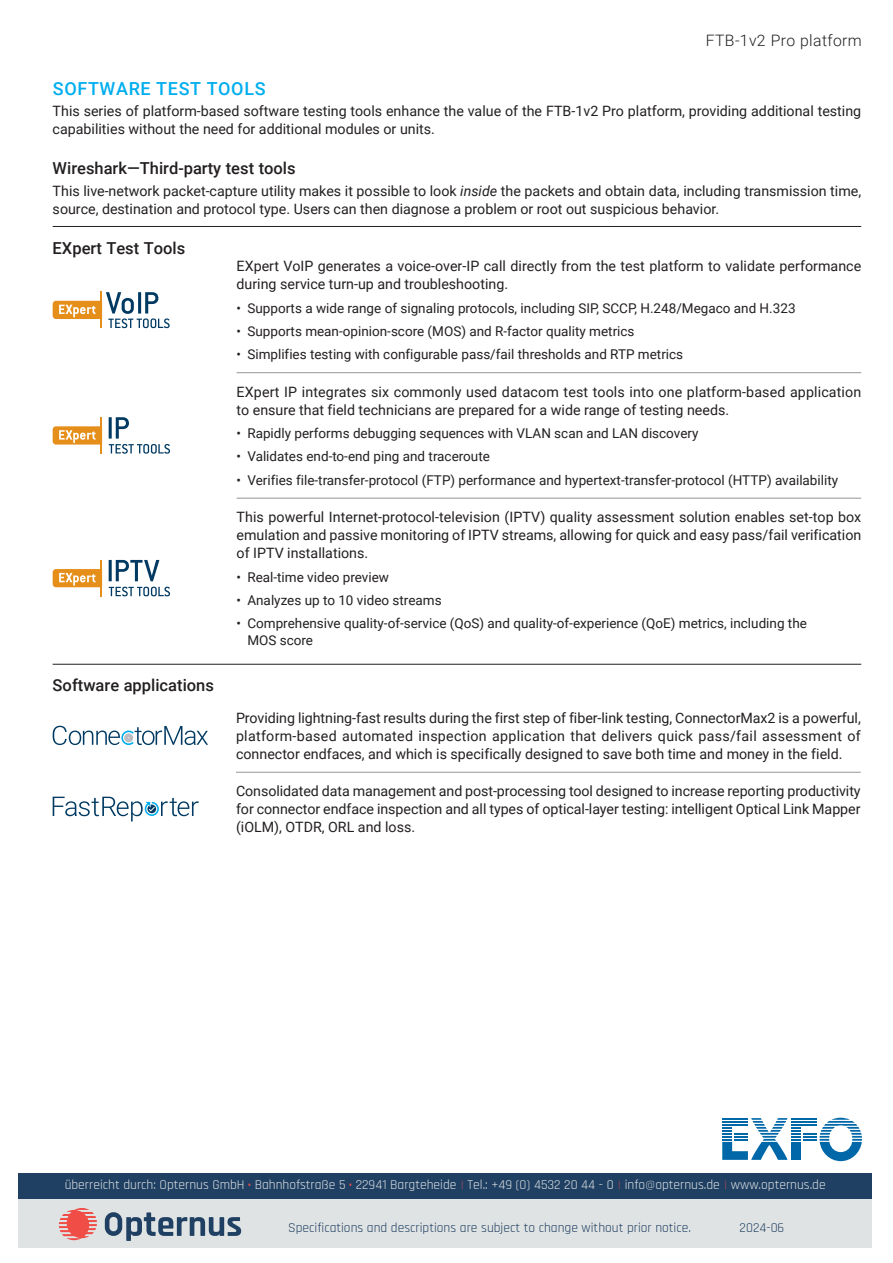
<style>
.page{position:relative;width:893px;height:1263px;background:#fff}
.page>*{position:absolute;margin:0;border:0;box-sizing:border-box;transform-origin:0 0}
.t1{font:500 18px "Roboto";letter-spacing:.035em;color:#00aeef}
.t2{font:500 16.5px "Roboto";color:#231f20}
.t3{font:300 15.75px "Roboto";letter-spacing:.025em;color:#231f20}
.t4{font:14.25px/18px "Roboto";color:#231f20}
.t5{font:13.5px/16.5px "Roboto";color:#231f20}
.t6{font:13.5px "Rajdhani";color:#e0e3e3}
.t7{font:13.5px "Rajdhani";color:#1f4063}
.t8{font:13.5px "Rajdhani";color:#1f4063}
.s1{font-style:italic}
.s2{font-weight:700;color:#ef4d45}
.s3{font-weight:300;color:#ef4d45}
.s4{font-weight:300}
</style>
<div class="page">
<div style="left:19px;top:1190px;width:853px;height:58px;background:#e0e3e3"></div>
<div style="left:19px;top:1173px;width:853px;height:25px;background:#1f4063"></div>
<svg style="left:105px;top:1212px;width:136px;height:29px"></svg>
<svg style="left:59px;top:1208px;width:38px;height:32px"></svg>
<svg style="left:722px;top:1118px;width:140px;height:43px"></svg>
<hr style="left:722px;top:1124px;width:26px;height:2px;background:#0068a9">
<hr style="left:53px;top:226px;width:808px;height:1px;background:#231f20">
<hr style="left:53px;top:664px;width:808px;height:1px;background:#231f20">
<hr style="left:237px;top:372px;width:624px;height:1px;background:#939598">
<hr style="left:237px;top:498px;width:624px;height:1px;background:#939598">
<svg style="left:53px;top:292px;width:117px;height:36px"></svg>
<hr style="left:100px;top:417px;width:2px;height:36px;background:#e58e19">
<svg style="left:109px;top:417px;width:61px;height:37px"></svg>
<svg style="left:53px;top:426px;width:47px;height:19px"></svg>
<hr style="left:100px;top:560px;width:2px;height:36px;background:#e58e19">
<svg style="left:109px;top:587px;width:61px;height:9px"></svg>
<hr style="left:109px;top:560px;width:3px;height:21px;background:#003a62">
<svg style="left:116px;top:560px;width:43px;height:21px"></svg>
<svg style="left:53px;top:569px;width:47px;height:18px"></svg>
<hr style="left:236px;top:772px;width:625px;height:1px;background:#939598">
<svg style="left:53px;top:726px;width:155px;height:19px"></svg>
<svg style="left:53px;top:797px;width:146px;height:24px"></svg>
<p class="t3" style="left:706px;top:30px;width:158px">FTB-1v2 Pro platform</p>
<p class="t1" style="left:53px;top:75px;width:214px">SOFTWARE TEST TOOLS</p>
<p class="t4" style="left:53px;top:101px;width:810px">This series of platform-based software testing tools enhance the value of the FTB-1v2 Pro platform, providing additional testing capabilities without the need for additional modules or units.</p>
<p class="t2" style="left:53px;top:157px;width:244px">Wireshark—Third-party test tools</p>
<p class="t4" style="left:53px;top:181px;width:810px">This live-network packet-capture utility makes it possible to look <span class="s1">inside</span> the packets and obtain data, including transmission time, source, destination and protocol type. Users can then diagnose a problem or root out suspicious behavior.</p>
<p class="t2" style="left:53px;top:236px;width:134px">EXpert Test Tools</p>
<p class="t4" style="left:237px;top:257px;width:626px">EXpert VoIP generates a voice-over-IP call directly from the test platform to validate performance during service turn-up and troubleshooting.</p>
<p class="t5" style="left:237px;top:299px;width:560px">• Supports a wide range of signaling protocols, including SIP, SCCP, H.248/Megaco and H.323</p>
<p class="t5" style="left:237px;top:322px;width:399px">• Supports mean-opinion-score (MOS) and R-factor quality metrics</p>
<p class="t5" style="left:237px;top:346px;width:448px">• Simplifies testing with configurable pass/fail thresholds and RTP metrics</p>
<p class="t4" style="left:237px;top:382px;width:626px">EXpert IP integrates six commonly used datacom test tools into one platform-based application to ensure that field technicians are prepared for a wide range of testing needs.</p>
<p class="t5" style="left:237px;top:425px;width:463px">• Rapidly performs debugging sequences with VLAN scan and LAN discovery</p>
<p class="t5" style="left:237px;top:448px;width:255px">• Validates end-to-end ping and traceroute</p>
<p class="t5" style="left:237px;top:471px;width:603px">• Verifies file-transfer-protocol (FTP) performance and hypertext-transfer-protocol (HTTP) availability</p>
<p class="t4" style="left:237px;top:508px;width:626px;text-align:justify">This powerful Internet-protocol-television (IPTV) quality assessment solution enables set-top box emulation and passive monitoring of IPTV streams, allowing for quick and easy pass/fail verification of IPTV installations.</p>
<p class="t5" style="left:237px;top:568px;width:154px">• Real-time video preview</p>
<p class="t5" style="left:237px;top:591px;width:207px">• Analyzes up to 10 video streams</p>
<p class="t5" style="left:247px;top:614px;width:561px;text-indent:-11px">• Comprehensive quality-of-service (QoS) and quality-of-experience (QoE) metrics, including the<br>MOS score</p>
<p class="t2" style="left:53px;top:674px;width:163px">Software applications</p>
<p class="t4" style="left:236px;top:708px;width:626px;text-align:justify">Providing lightning-fast results during the first step of fiber-link testing, ConnectorMax2 is a powerful, platform-based automated inspection application that delivers quick pass/fail assessment of connector endfaces, and which is specifically designed to save both time and money in the field.</p>
<p class="t4" style="left:236px;top:782px;width:626px;text-align:justify">Consolidated data management and post-processing tool designed to increase reporting productivity for connector endface inspection and all types of optical-layer testing: intelligent Optical Link Mapper (iOLM), OTDR, ORL and loss.</p>
<p class="t6" style="left:65px;top:1177px;width:763px">überreicht durch: Opternus GmbH <span class="s2">·</span> Bahnhofstraße 5 <span class="s2">·</span> 22941 Bargteheide <span class="s3">।</span> Tel.: +49 (0) 4532 20 44 - 0 <span class="s3">।</span> info<span class="s4">@</span>opternus.de <span class="s3">।</span> www.opternus.de</p>
<p class="t7" style="left:288px;top:1220px;width:404px">Specifications and descriptions are subject to change without prior notice.</p>
<p class="t8" style="left:740px;top:1220px;width:46px">2024-06</p>
</div>
